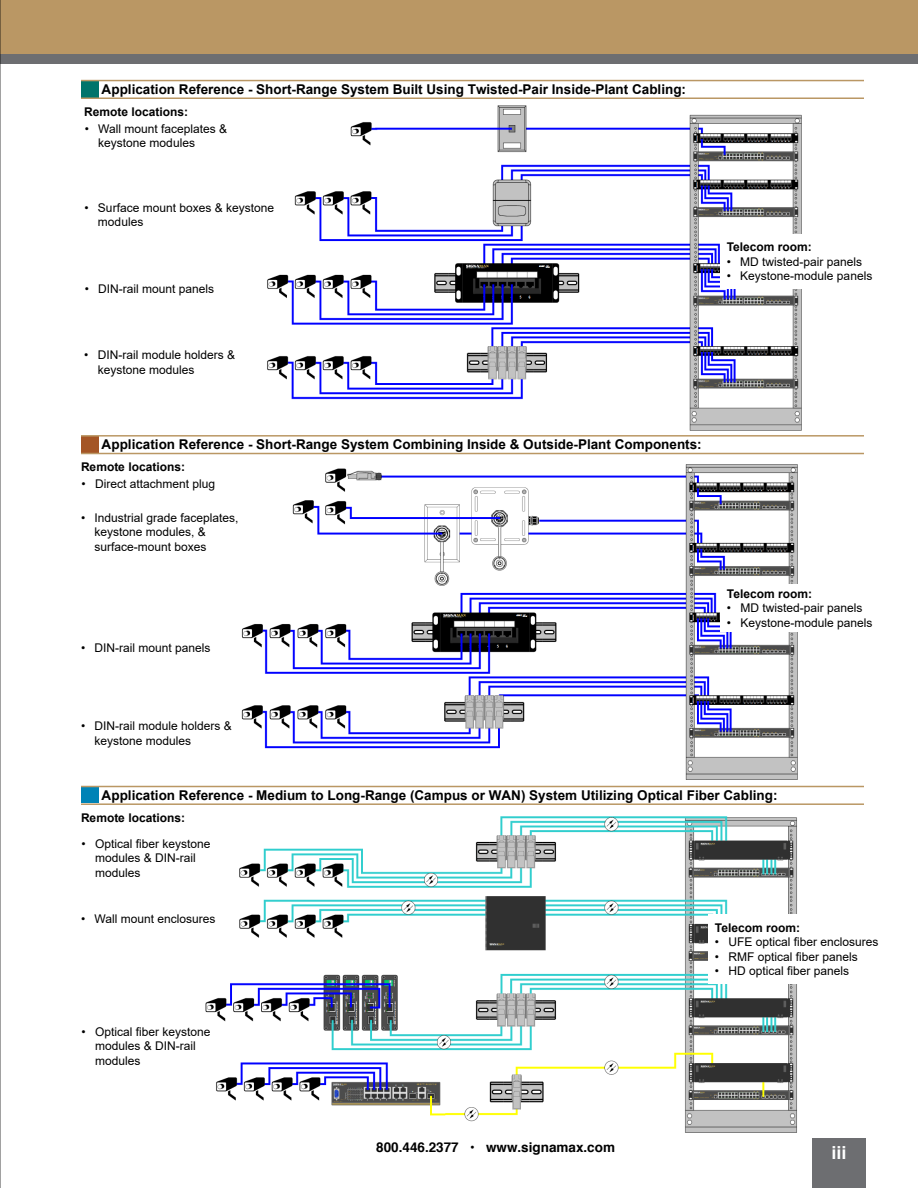
<style>
.page{position:relative;width:918px;height:1188px;background:#fff}
.page>*{position:absolute;margin:0;border:0;box-sizing:border-box;transform-origin:0 0}
.t1{font:700 18px "Arial";color:#fff}
.t2{font:700 13.5px "Arial";color:#000}
.t3{font:700 13.5px "Helvetica";color:#000}
.t4{font:12px/14.4px "Arial";color:#000}
.t5{font:700 12px "Arial";color:#000}
</style>
<div class="page">
<div style="left:0;top:0;width:918px;height:54px;background:#ba9764"></div>
<div style="left:0;top:54px;width:918px;height:9px;background:#6d6e71"></div>
<hr style="left:0;top:0;width:1px;height:1188px;background:#000">
<div style="left:812px;top:1139px;width:54px;height:49px;background:#6d6e71"></div>
<div style="left:81px;top:81px;width:18px;height:17px;background:#00746b"></div>
<hr style="left:81px;top:80px;width:783px;height:1px;background:#ba9764">
<hr style="left:81px;top:98px;width:783px;height:1px;background:#ba9764">
<img style="left:267px;top:105px;width:535px;height:325px">
<div style="left:720px;top:234px;width:164px;height:55px;background:#fff"></div>
<div style="left:81px;top:436px;width:18px;height:17px;background:#a45525"></div>
<hr style="left:81px;top:435px;width:783px;height:2px;background:#ba9764">
<hr style="left:81px;top:453px;width:783px;height:1px;background:#ba9764">
<img style="left:241px;top:464px;width:557px;height:315px">
<div style="left:720px;top:584px;width:161px;height:48px;background:#fff"></div>
<div style="left:81px;top:787px;width:18px;height:16px;background:#0083b6"></div>
<hr style="left:81px;top:786px;width:783px;height:1px;background:#ba9764">
<hr style="left:81px;top:803px;width:783px;height:2px;background:#ba9764">
<img style="left:205px;top:816px;width:592px;height:317px">
<div style="left:81px;top:914px;width:138px;height:15px;background:#fff"></div>
<div style="left:82px;top:839px;width:137px;height:60px;background:#fff"></div>
<div style="left:82px;top:1027px;width:130px;height:41px;background:#fff"></div>
<div style="left:708px;top:914px;width:173px;height:70px;background:#fff"></div>
<p class="t2" style="left:101px;top:80px;width:586px">Application Reference - Short-Range System Built Using Twisted-Pair Inside-Plant Cabling:</p>
<p class="t5" style="left:84px;top:104px;width:106px">Remote locations:</p>
<p class="t4" style="left:98px;top:121px;width:130px;text-indent:-14px">• Wall mount faceplates &amp; keystone modules</p>
<p class="t4" style="left:98px;top:200px;width:178px;text-indent:-14px">• Surface mount boxes &amp; keystone modules</p>
<p class="t4" style="left:85px;top:281px;width:131px">• DIN-rail mount panels</p>
<p class="t4" style="left:98px;top:348px;width:139px;text-indent:-14px">• DIN-rail module holders &amp; keystone modules</p>
<p class="t2" style="left:101px;top:435px;width:602px">Application Reference - Short-Range System Combining Inside &amp; Outside-Plant Components:</p>
<p class="t5" style="left:81px;top:458px;width:106px">Remote locations:</p>
<p class="t4" style="left:82px;top:477px;width:135px">• Direct attachment plug</p>
<p class="t4" style="left:94px;top:511px;width:146px;text-indent:-14px">• Industrial grade faceplates, keystone modules, &amp; surface-mount boxes</p>
<p class="t4" style="left:81px;top:640px;width:131px">• DIN-rail mount panels</p>
<p class="t5" style="left:727px;top:239px;width:87px">Telecom room:</p>
<p class="t4" style="left:727px;top:254px;width:137px">• MD twisted-pair panels</p>
<p class="t4" style="left:727px;top:269px;width:147px">• Keystone-module panels</p>
<p class="t5" style="left:727px;top:585px;width:87px">Telecom room:</p>
<p class="t4" style="left:727px;top:601px;width:137px">• MD twisted-pair panels</p>
<p class="t4" style="left:727px;top:615px;width:147px">• Keystone-module panels</p>
<p class="t4" style="left:94px;top:719px;width:139px;text-indent:-14px">• DIN-rail module holders &amp; keystone modules</p>
<p class="t2" style="left:101px;top:786px;width:678px">Application Reference - Medium to Long-Range (Campus or WAN) System Utilizing Optical Fiber Cabling:</p>
<p class="t5" style="left:81px;top:809px;width:106px">Remote locations:</p>
<p class="t4" style="left:95px;top:836px;width:117px;text-indent:-14px">• Optical fiber keystone modules &amp; DIN-rail modules</p>
<p class="t4" style="left:81px;top:912px;width:136px">• Wall mount enclosures</p>
<p class="t4" style="left:95px;top:1024px;width:117px;text-indent:-14px">• Optical fiber keystone modules &amp; DIN-rail modules</p>
<p class="t5" style="left:715px;top:919px;width:87px">Telecom room:</p>
<p class="t4" style="left:715px;top:935px;width:165px">• UFE optical fiber enclosures</p>
<p class="t4" style="left:715px;top:949px;width:144px">• RMF optical fiber panels</p>
<p class="t4" style="left:715px;top:964px;width:136px">• HD optical fiber panels</p>
<p class="t3" style="left:376px;top:1139px;width:240px">800.446.2377 • www.signamax.com</p>
<p class="t1" style="left:832px;top:1140px;width:17px">iii</p>
</div>
